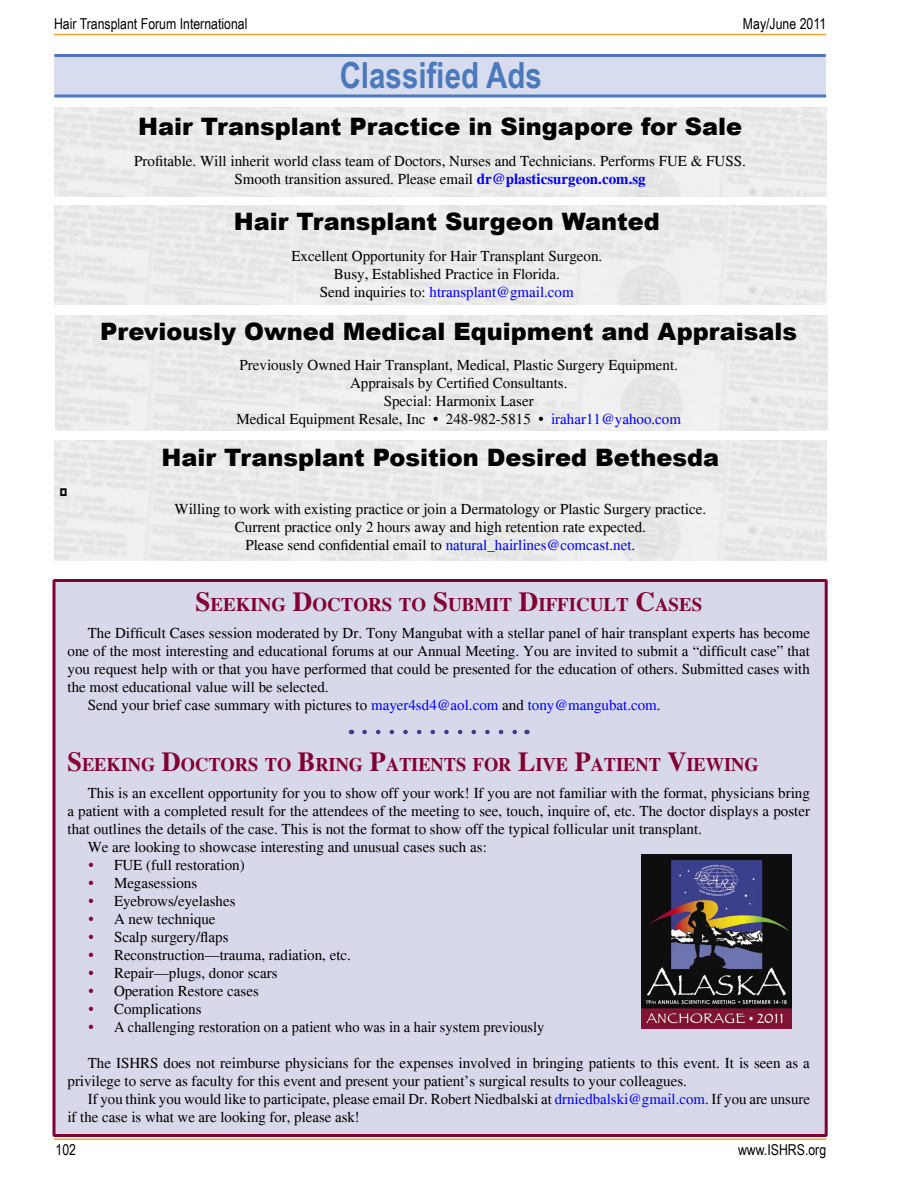
<style>
.page{position:relative;width:918px;height:1188px;background:#fff}
.page>*{position:absolute;margin:0;border:0;box-sizing:border-box;transform-origin:0 0}
.t1{font:700 36px "Arial Narrow";color:#4b79bb}
.t2{font:900 24px "Arial";color:#000}
.Body_text{font:700 18.9px "Times";color:#810031}
.Body_text-2{font:15px/18px "Times";color:#000;text-align:justify}
.Body_no_Indent{font:15px "Times";color:#000}
.bodytextindent{font:15px "Times";color:#000}
.bodytextindent-2{font:15px "Times";color:#000;scale:.96 1}
.t3{font:15px "Arial Narrow";color:#000}
.Body_no_Indent-2{font:15px "Times";color:#00f}
.s1{font-weight:700;color:#00f}
.s2{color:#000}
.s3{color:#00f}
.s4{font-size:27px}
.s5{color:#810031}
</style>
<div class="page">
<hr style="left:54px;top:1138px;width:772px;height:2px;background:#e0ad20">
<hr style="left:54px;top:34px;width:772px;height:1px;background:#e0ad20">
<div style="left:54px;top:54px;width:772px;height:40px;background:#d7ddef"></div>
<hr style="left:56px;top:54px;width:769px;height:3px;background:#4b79bb">
<svg style="left:56px;top:94px;width:769px;height:4px;background:#7295c9"></svg>
<div style="left:54px;top:580px;width:772px;height:556px;background:#d8d8eb"></div>
<div style="left:52px;top:579px;width:776px;height:558px;border:3px solid #810031"></div>
<img style="left:641px;top:855px;width:150px;height:174px">
<svg style="left:364px;top:730px;width:153px;height:4px"></svg>
<svg style="left:60px;top:488px;width:7px;height:8px"></svg>
<p class="t3" style="left:54px;top:13px;width:195px">Hair Transplant Forum International</p>
<p class="t3" style="left:743px;top:13px;width:85px">May/June 2011</p>
<p class="t1" style="left:340px;top:48px;width:204px">Classified Ads</p>
<p class="t2" style="left:138px;top:109px;width:606px">Hair Transplant Practice in Singapore for Sale</p>
<p class="Body_no_Indent" style="left:134px;top:152px;width:613px">Profitable. Will inherit world class team of Doctors, Nurses and Technicians. Performs FUE &amp; FUSS.</p>
<p class="Body_no_Indent" style="left:234px;top:170px;width:413px">Smooth transition assured. Please email <span class="s1">dr@plasticsurgeon.com.sg</span></p>
<p class="t2" style="left:234px;top:204px;width:428px">Hair Transplant Surgeon Wanted</p>
<p class="Body_no_Indent" style="left:291px;top:247px;width:312px">Excellent Opportunity for Hair Transplant Surgeon.</p>
<p class="Body_no_Indent" style="left:334px;top:265px;width:227px">Busy, Established Practice in Florida.</p>
<p class="Body_no_Indent-2" style="left:320px;top:283px;width:255px"><span class="s2">Send inquiries to:</span> htransplant@gmail.com</p>
<p class="t2" style="left:100px;top:314px;width:699px">Previously Owned Medical Equipment and Appraisals</p>
<p class="Body_text-2" style="left:240px;top:356px;width:440px">Previously Owned Hair Transplant, Medical, Plastic Surgery Equipment.</p>
<p class="Body_text-2" style="left:350px;top:374px;width:219px">Appraisals by Certified Consultants.</p>
<p class="Body_text-2" style="left:384px;top:392px;width:151px">Special: Harmonix Laser</p>
<p class="Body_text-2" style="left:236px;top:410px;width:446px">Medical Equipment Resale, Inc • 248-982-5815 • <span class="s3">irahar11@yahoo.com</span></p>
<p class="t2" style="left:161px;top:440px;width:559px">Hair Transplant Position Desired Bethesda</p>
<p class="Body_text-2" style="left:175px;top:500px;width:533px">Willing to work with existing practice or join a Dermatology or Plastic Surgery practice.</p>
<p class="Body_text-2" style="left:235px;top:518px;width:413px">Current practice only 2 hours away and high retention rate expected.</p>
<p class="Body_text-2" style="left:245px;top:536px;width:391px">Please send confidential email to <span class="s3">natural_hairlines@comcast.net</span>.</p>
<p class="Body_text" style="left:196px;top:593px;width:508px"><span class="s4">S</span>EEKING <span class="s4">D</span>OCTORS TO <span class="s4">S</span>UBMIT <span class="s4">D</span>IFFICULT <span class="s4">C</span>ASES</p>
<p class="Body_text-2" style="left:68px;top:624px;width:744px;text-indent:20px">The Difficult Cases session moderated by Dr. Tony Mangubat with a stellar panel of hair transplant experts has become one of the most interesting and educational forums at our Annual Meeting. You are invited to submit a “difficult case” that you request help with or that you have performed that could be presented for the education of others. Submitted cases with the most educational value will be selected.</p>
<p class="Body_text-2" style="left:88px;top:696px;width:574px">Send your brief case summary with pictures to <span class="s3">mayer4sd4@aol.com</span> and <span class="s3">tony@mangubat.com</span>.</p>
<p class="Body_text" style="left:68px;top:753px;width:693px"><span class="s4">S</span>EEKING <span class="s4">D</span>OCTORS TO <span class="s4">B</span>RING <span class="s4">P</span>ATIENTS FOR <span class="s4">L</span>IVE <span class="s4">P</span>ATIENT <span class="s4">V</span>IEWING</p>
<p class="Body_text-2" style="left:68px;top:784px;width:744px;text-indent:20px">This is an excellent opportunity for you to show off your work! If you are not familiar with the format, physicians bring a patient with a completed result for the attendees of the meeting to see, touch, inquire of, etc. The doctor displays a poster that outlines the details of the case. This is not the format to show off the typical follicular unit transplant.</p>
<p class="Body_text-2" style="left:88px;top:838px;width:401px">We are looking to showcase interesting and unusual cases such as:</p>
<p class="bodytextindent" style="left:88px;top:856px;width:158px"><span class="s5">•</span> FUE (full restoration)</p>
<p class="bodytextindent" style="left:88px;top:874px;width:110px"><span class="s5">•</span> Megasessions</p>
<p class="bodytextindent" style="left:88px;top:892px;width:149px"><span class="s5">•</span> Eyebrows/eyelashes</p>
<p class="bodytextindent" style="left:88px;top:910px;width:129px"><span class="s5">•</span> A new technique</p>
<p class="bodytextindent" style="left:88px;top:928px;width:142px"><span class="s5">•</span> Scalp surgery/flaps</p>
<p class="bodytextindent" style="left:88px;top:946px;width:264px"><span class="s5">•</span> Reconstruction—trauma, radiation, etc.</p>
<p class="bodytextindent" style="left:88px;top:964px;width:191px"><span class="s5">•</span> Repair—plugs, donor scars</p>
<p class="bodytextindent" style="left:88px;top:982px;width:172px"><span class="s5">•</span> Operation Restore cases</p>
<p class="bodytextindent" style="left:88px;top:1000px;width:115px"><span class="s5">•</span> Complications</p>
<p class="bodytextindent-2" style="left:88px;top:1018px;width:476px"><span class="s5">•</span> A challenging restoration on a patient who was in a hair system previously</p>
<p class="Body_text-2" style="left:68px;top:1054px;width:744px;text-indent:20px">The ISHRS does not reimburse physicians for the expenses involved in bringing patients to this event. It is seen as a privilege to serve as faculty for this event and present your patient’s surgical results to your colleagues.</p>
<p class="Body_text-2" style="left:68px;top:1090px;width:744px;text-indent:20px">If you think you would like to participate, please email Dr. Robert Niedbalski at <span class="s3">drniedbalski@gmail.com</span>. If you are unsure if the case is what we are looking for, please ask!</p>
<p class="t3" style="left:56px;top:1139px;width:22px">102</p>
<p class="t3" style="left:738px;top:1139px;width:90px">www.ISHRS.org</p>
</div>
